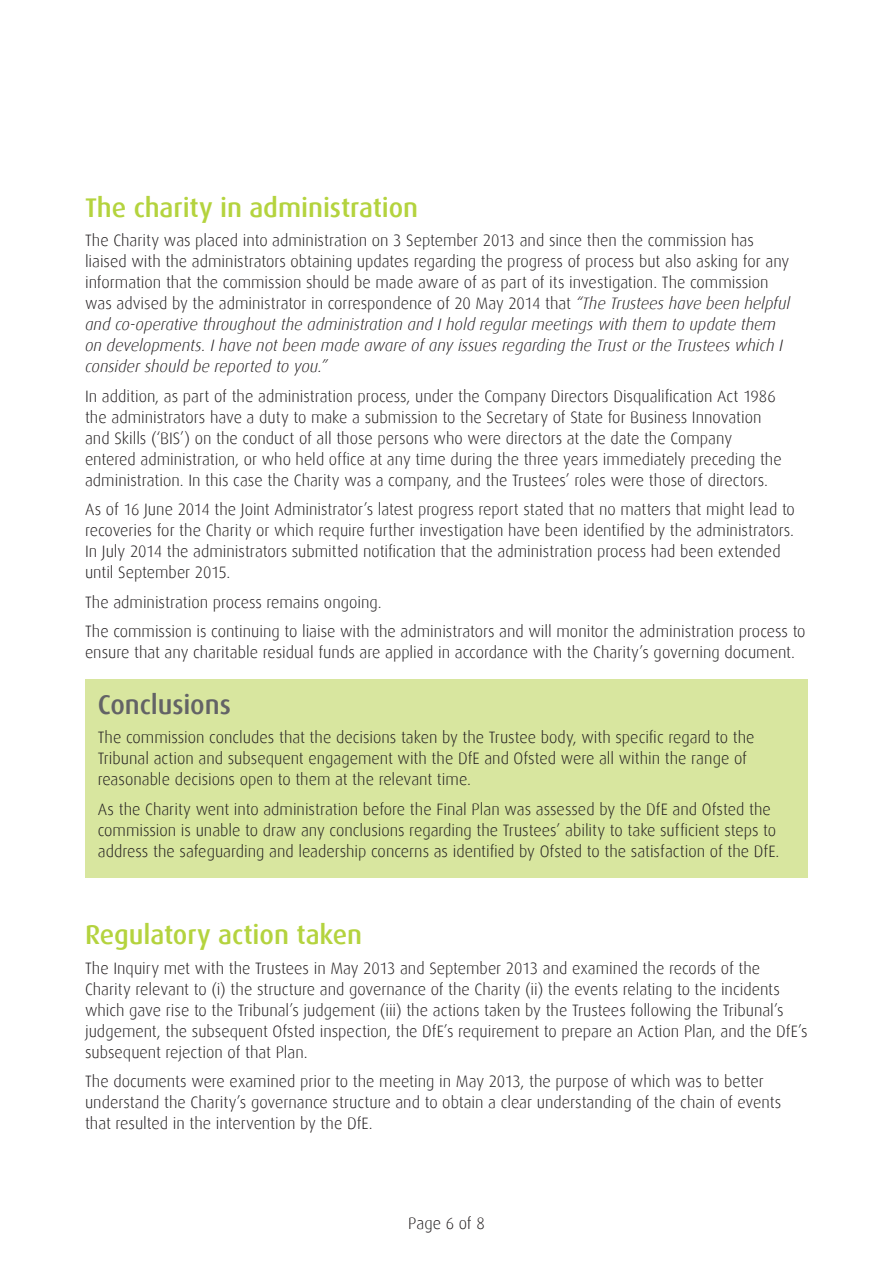
<style>
.page{position:relative;width:893px;height:1263px;background:#fff}
.page>*{position:absolute;margin:0;border:0;box-sizing:border-box;transform-origin:0 0}
.t1{font:500 27px "Dax";letter-spacing:-.005em;color:#b4d33e}
.t2{font:500 27px "Dax";letter-spacing:-.005em;color:#636366}
.t3{font:300 16.5px/21px "Dax";color:#231f20}
.s1{font-style:italic}
</style>
<div class="page">
<div style="left:85px;top:680px;width:723px;height:198px;background:#d8e69f"></div>
<h1 class="t1" style="left:85px;top:192px;width:335px">The charity in administration</h1>
<p class="t3" style="left:85px;top:230px;width:706px">The Charity was placed into administration on 3 September 2013 and since then the commission has liaised with the administrators obtaining updates regarding the progress of process but also asking for any information that the commission should be made aware of as part of its investigation. The commission was advised by the administrator in correspondence of 20 May 2014 that <span class="s1">“The Trustees have been helpful and co-operative throughout the administration and I hold regular meetings with them to update them on developments. I have not been made aware of any issues regarding the Trust or the Trustees which I consider should be reported to you.”</span></p>
<p class="t3" style="left:85px;top:386px;width:698px">In addition, as part of the administration process, under the Company Directors Disqualification Act 1986 the administrators have a duty to make a submission to the Secretary of State for Business Innovation and Skills (‘BIS’) on the conduct of all those persons who were directors at the date the Company entered administration, or who held office at any time during the three years immediately preceding the administration. In this case the Charity was a company, and the Trustees’ roles were those of directors.</p>
<p class="t3" style="left:85px;top:499px;width:711px">As of 16 June 2014 the Joint Administrator’s latest progress report stated that no matters that might lead to recoveries for the Charity or which require further investigation have been identified by the administrators.<br>In July 2014 the administrators submitted notification that the administration process had been extended until September 2015.</p>
<p class="t3" style="left:85px;top:588px;width:722px;line-height:29.5px">The administration process remains ongoing.<br>The commission is continuing to liaise with the administrators and will monitor the administration process to</p>
<p class="t3" style="left:85px;top:642px;width:712px">ensure that any charitable residual funds are applied in accordance with the Charity’s governing document.</p>
<h1 class="t2" style="left:98px;top:689px;width:135px">Conclusions</h1>
<p class="t3" style="left:98px;top:727px;width:658px">The commission concludes that the decisions taken by the Trustee body, with specific regard to the<br>Tribunal action and subsequent engagement with the DfE and Ofsted were all within the range of reasonable decisions open to them at the relevant time.</p>
<p class="t3" style="left:98px;top:799px;width:683px">As the Charity went into administration before the Final Plan was assessed by the DfE and Ofsted the commission is unable to draw any conclusions regarding the Trustees’ ability to take sufficient steps to address the safeguarding and leadership concerns as identified by Ofsted to the satisfaction of the DfE.</p>
<h1 class="t1" style="left:85px;top:920px;width:279px">Regulatory action taken</h1>
<p class="t3" style="left:85px;top:958px;width:724px">The Inquiry met with the Trustees in May 2013 and September 2013 and examined the records of the Charity relevant to (i) the structure and governance of the Charity (ii) the events relating to the incidents which gave rise to the Tribunal’s judgement (iii) the actions taken by the Trustees following the Tribunal’s judgement, the subsequent Ofsted inspection, the DfE’s requirement to prepare an Action Plan, and the DfE’s subsequent rejection of that Plan.</p>
<p class="t3" style="left:85px;top:1071px;width:698px">The documents were examined prior to the meeting in May 2013, the purpose of which was to better understand the Charity’s governance structure and to obtain a clear understanding of the chain of events that resulted in the intervention by the DfE.</p>
<p class="t3" style="left:408px;top:1213px;width:78px">Page 6 of 8</p>
</div>
